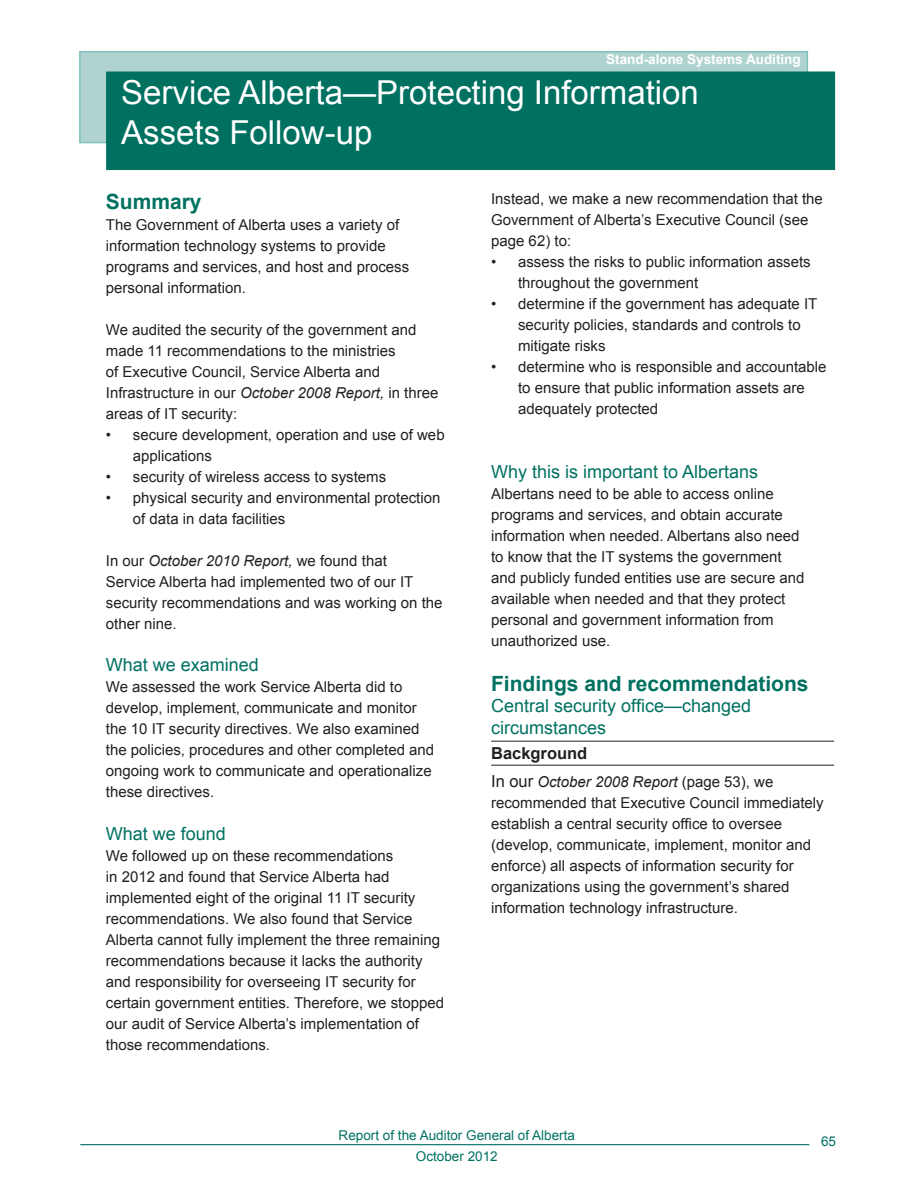
<style>
.page{position:relative;width:918px;height:1188px;background:#fff}
.page>*{position:absolute;margin:0;border:0;box-sizing:border-box;transform-origin:0 0}
.t1{font:33px/39.6px "Arial";color:#fff}
.t2{font:700 21px "Arial";color:#007161}
.t3{font:18px/21.6px "Arial";color:#007161}
.t4{font:700 16.5px "Arial";color:#231f20}
.t5{font:15px/21px "Arial";color:#231f20}
.t6{font:13.5px/21px "Arial";color:#007161;text-align:center}
.t7{font:700 13.5px "Arial";color:#fff}
.s1{font-style:italic}
.s2{font-size:16.5px}
</style>
<div class="page">
<hr style="left:80px;top:1144px;width:729px;height:1px;background:#007161">
<hr style="left:491px;top:741px;width:343px;height:1px;background:#231f20">
<hr style="left:491px;top:765px;width:343px;height:1px;background:#231f20">
<div style="left:79px;top:51px;width:729px;height:92px;background:#b1d3d0"></div>
<div style="left:106px;top:71px;width:729px;height:99px;background:#007161;border:2px solid #007161"></div>
<p class="t7" style="left:606px;top:51px;width:196px">Stand-alone Systems Auditing</p>
<p class="t1" style="left:121px;top:73px;width:579px">Service Alberta—Protecting Information<br>Assets Follow-up</p>
<p class="t2" style="left:106px;top:187px;width:97px">Summary</p>
<p class="t5" style="left:106px;top:214px;width:305px">The Government of Alberta uses a variety of information technology systems to provide programs and services, and host and process personal information.</p>
<p class="t5" style="left:106px;top:319px;width:334px">We audited the security of the government and made 11 recommendations to the ministries<br>of Executive Council, Service Alberta and Infrastructure in our <span class="s1">October 2008 Report,</span> in three areas of IT security:</p>
<p class="t5" style="left:133px;top:424px;width:313px;text-indent:-27px">• secure development, operation and use of web applications</p>
<p class="t5" style="left:106px;top:466px;width:282px">• security of wireless access to systems</p>
<p class="t5" style="left:133px;top:487px;width:309px;text-indent:-27px">• physical security and environmental protection of data in data facilities</p>
<p class="t5" style="left:106px;top:550px;width:338px">In our <span class="s1">October 2010 Report,</span> we found that<br>Service Alberta had implemented two of our IT security recommendations and was working on the other nine.</p>
<p class="t3" style="left:106px;top:654px;width:155px">What we examined</p>
<p class="t5" style="left:106px;top:677px;width:330px">We assessed the work Service Alberta did to develop, implement, communicate and monitor the 10 IT security directives. We also examined the policies, procedures and other completed and ongoing work to communicate and operationalize these directives.</p>
<p class="t3" style="left:106px;top:823px;width:122px">What we found</p>
<p class="t5" style="left:106px;top:845px;width:340px">We followed up on these recommendations<br>in 2012 and found that Service Alberta had implemented eight of the original 11 IT security recommendations. We also found that Service Alberta cannot fully implement the three remaining recommendations because it lacks the authority and responsibility for overseeing IT security for certain government entities. Therefore, we stopped our audit of Service Alberta’s implementation of those recommendations.</p>
<p class="t5" style="left:491px;top:189px;width:333px">Instead, we make a new recommendation that the<br>Government of Alberta’s Executive Council (see page 62) to:</p>
<p class="t5" style="left:518px;top:252px;width:294px;text-indent:-27px">• assess the risks to public information assets throughout the government</p>
<p class="t5" style="left:518px;top:294px;width:301px;text-indent:-27px">• determine if the government has adequate IT security policies, standards and controls to mitigate risks</p>
<p class="t5" style="left:518px;top:357px;width:310px;text-indent:-27px">• determine who is responsible and accountable to ensure that public information assets are adequately protected</p>
<p class="t3" style="left:491px;top:461px;width:269px">Why this is important to Albertans</p>
<p class="t5" style="left:491px;top:483px;width:315px">Albertans need to be able to access online programs and services, and obtain accurate information when needed. Albertans also need to know that the IT systems the government and publicly funded entities use are secure and available when needed and that they protect personal and government information from unauthorized use.</p>
<p class="t2" style="left:491px;top:670px;width:319px">Findings and recommendations</p>
<p class="t3" style="left:491px;top:696px;width:262px">Central security office—changed circumstances</p>
<p class="t4" style="left:491px;top:743px;width:98px">Background</p>
<p class="t5" style="left:491px;top:772px;width:334px"><span class="s2">In our</span> <span class="s1">October 2008 Report</span> (page 53), we recommended that Executive Council immediately establish a central security office to oversee (develop, communicate, implement, monitor and enforce) all aspects of information security for organizations using the government’s shared information technology infrastructure.</p>
<p class="t6" style="left:339px;top:1124px;width:238px">Report of the Auditor General of Alberta<br>October 2012</p>
<p class="t6" style="left:821px;top:1131px;width:17px">65</p>
</div>
